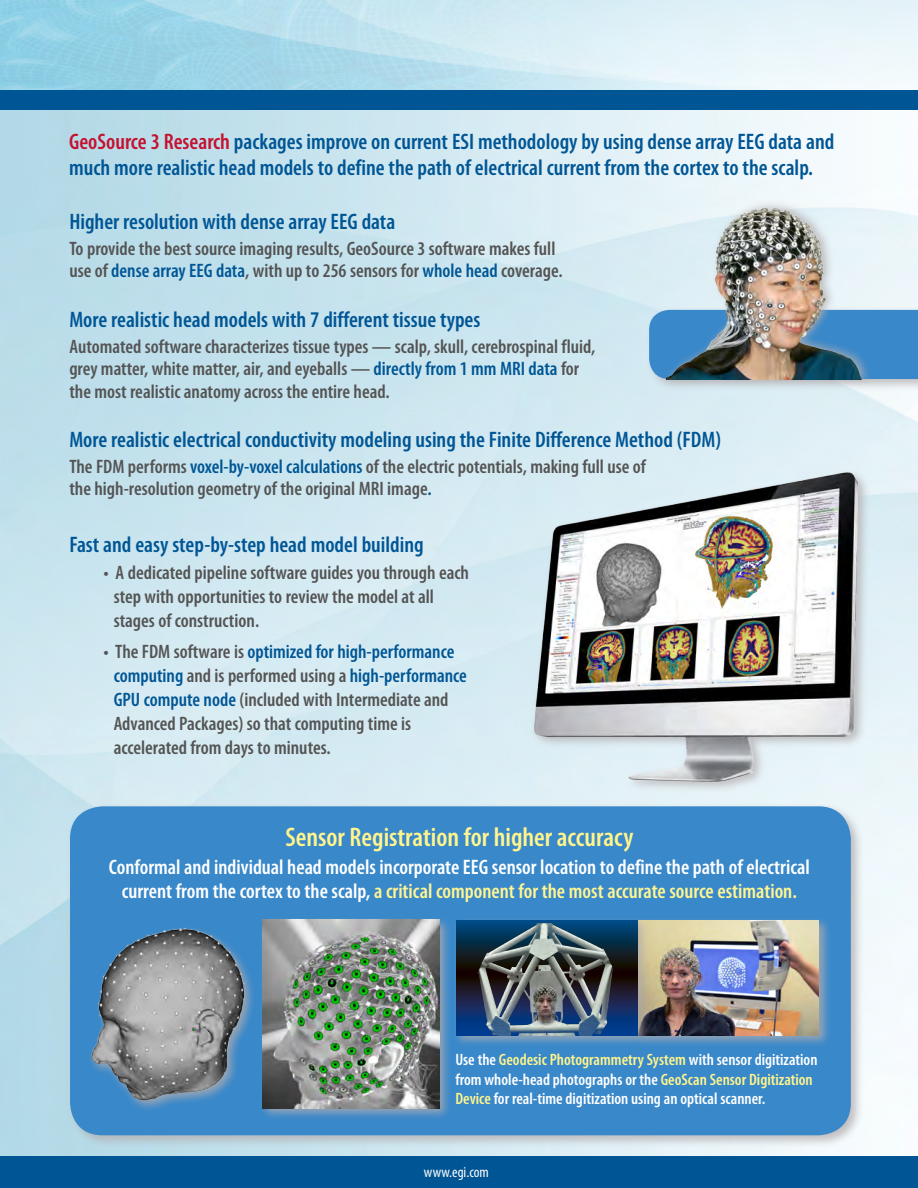
<style>
.page{position:relative;width:918px;height:1188px;background:#fff}
.page>*{position:absolute;margin:0;border:0;box-sizing:border-box;transform-origin:0 0}
.t1{font:600 condensed 27px "Myriad Pro";color:#fff58c}
.t2{font:600 condensed 22.5px "Myriad Pro";color:#005695}
.t3{font:600 condensed 21px/24px "Myriad Pro";color:#fff;text-align:center}
.t4{font:600 condensed 19.5px "Myriad Pro";color:#545454}
.t5{font:600 condensed 19.5px "Myriad Pro";color:#005695}
.t6{font:600 condensed 16.5px/19.5px "Myriad Pro";color:#fff}
.title1{font:condensed 15px "Myriad Pro";color:#fff}
.s1{color:#c41230}
.s2{color:#005695}
.s3{color:#545454}
.s4{color:#fff591}
.s5{color:#fff58c}
</style>
<div class="page">
<img style="left:0;top:110px;width:918px;height:1047px">
<img style="left:0;top:0;width:918px;height:91px">
<div style="left:67px;top:802px;width:797px;height:346px;background:#b2adaf;opacity:.75"></div>
<div style="left:70px;top:806px;width:781px;height:329px;background:#3988ca;border-radius:32px"></div>
<div style="left:633px;top:916px;width:199px;height:132px;background:#b2adaf;opacity:.75"></div>
<img style="left:651px;top:920px;width:168px;height:116px">
<div style="left:453px;top:916px;width:198px;height:132px;background:#b2adaf;opacity:.75"></div>
<svg style="left:456px;top:920px;width:182px;height:116px;background:#0c2c51"></svg>
<img style="left:471px;top:924px;width:154px;height:112px">
<img style="left:513px;top:469px;width:358px;height:325px">
<div style="left:259px;top:916px;width:193px;height:205px;background:#b2adaf;opacity:.75"></div>
<img style="left:262px;top:920px;width:177px;height:188px">
<img style="left:91px;top:928px;width:160px;height:181px">
<div style="left:0;top:91px;width:918px;height:19px;background:#005695"></div>
<div style="left:0;top:1157px;width:918px;height:31px;background:#005695"></div>
<div style="left:646px;top:306px;width:272px;height:86px;background:#b2adaf;opacity:.75"></div>
<div style="left:649px;top:310px;width:269px;height:69px;background:#3988ca"></div>
<div style="left:663px;top:199px;width:210px;height:187px;background:#b2adaf;opacity:.75"></div>
<img style="left:666px;top:196px;width:198px;height:183px">
<p class="t2" style="left:69px;top:130px;width:767px"><span class="s1">GeoSource 3 Research</span> packages improve on current ESI methodology by using dense array EEG data and</p>
<p class="t2" style="left:69px;top:155px;width:746px">much more realistic head models to define the path of electrical current from the cortex to the scalp.</p>
<p class="t2" style="left:69px;top:209px;width:327px">Higher resolution with dense array EEG data</p>
<p class="t4" style="left:69px;top:238px;width:488px">To provide the best source imaging results, GeoSource 3 software makes full</p>
<p class="t4" style="left:69px;top:260px;width:495px">use of <span class="s2">dense array EEG data</span>, with up to 256 sensors for <span class="s2">whole head</span> coverage.</p>
<p class="t2" style="left:69px;top:308px;width:413px">More realistic head models with 7 different tissue types</p>
<p class="t4" style="left:69px;top:336px;width:528px">Automated software characterizes tissue types — scalp, skull, cerebrospinal fluid,</p>
<p class="t4" style="left:69px;top:358px;width:511px">grey matter, white matter, air, and eyeballs — <span class="s2">directly from 1 mm MRI data</span> for</p>
<p class="t4" style="left:69px;top:381px;width:322px">the most realistic anatomy across the entire head.</p>
<p class="t2" style="left:69px;top:428px;width:653px">More realistic electrical conductivity modeling using the Finite Difference Method (FDM)</p>
<p class="t4" style="left:69px;top:456px;width:578px">The FDM performs <span class="s2">voxel-by-voxel calculations</span> of the electric potentials, making full use of</p>
<p class="t4" style="left:69px;top:478px;width:364px">the high-resolution geometry of the original MRI image<span class="s2">.</span></p>
<p class="t2" style="left:69px;top:532px;width:356px">Fast and easy step-by-step head model building</p>
<p class="t4" style="left:104px;top:562px;width:367px">• A dedicated pipeline software guides you through each</p>
<p class="t4" style="left:114px;top:586px;width:322px">step with opportunities to review the model at all</p>
<p class="t4" style="left:114px;top:610px;width:147px">stages of construction.</p>
<p class="t5" style="left:104px;top:641px;width:353px"><span class="s3">• The FDM software is</span> optimized for high-performance</p>
<p class="t5" style="left:114px;top:665px;width:355px">computing <span class="s3">and is performed using a</span> high-performance</p>
<p class="t4" style="left:114px;top:689px;width:336px"><span class="s2">GPU compute node</span> (included with Intermediate and</p>
<p class="t4" style="left:114px;top:713px;width:299px">Advanced Packages) so that computing time is</p>
<p class="t4" style="left:114px;top:737px;width:219px">accelerated from days to minutes.</p>
<p class="t1" style="left:285px;top:822px;width:349px">Sensor Registration <span class="s4">for h</span>igher accuracy</p>
<p class="t3" style="left:109px;top:856px;width:702px">Conformal and individual head models incorporate EEG sensor location to define the path of electrical current from the cortex to the scalp, <span class="s4">a critical component for the most accurate source estimation.</span></p>
<p class="t6" style="left:455px;top:1051px;width:364px">Use the <span class="s5">Geodesic Photogrammetry System</span> with sensor digitization from whole-head photographs or the <span class="s5">GeoScan Sensor Digitization<br>Device</span> for real-time digitization using an optical scanner.</p>
<p class="title1" style="left:424px;top:1163px;width:66px">www.egi.com</p>
</div>
